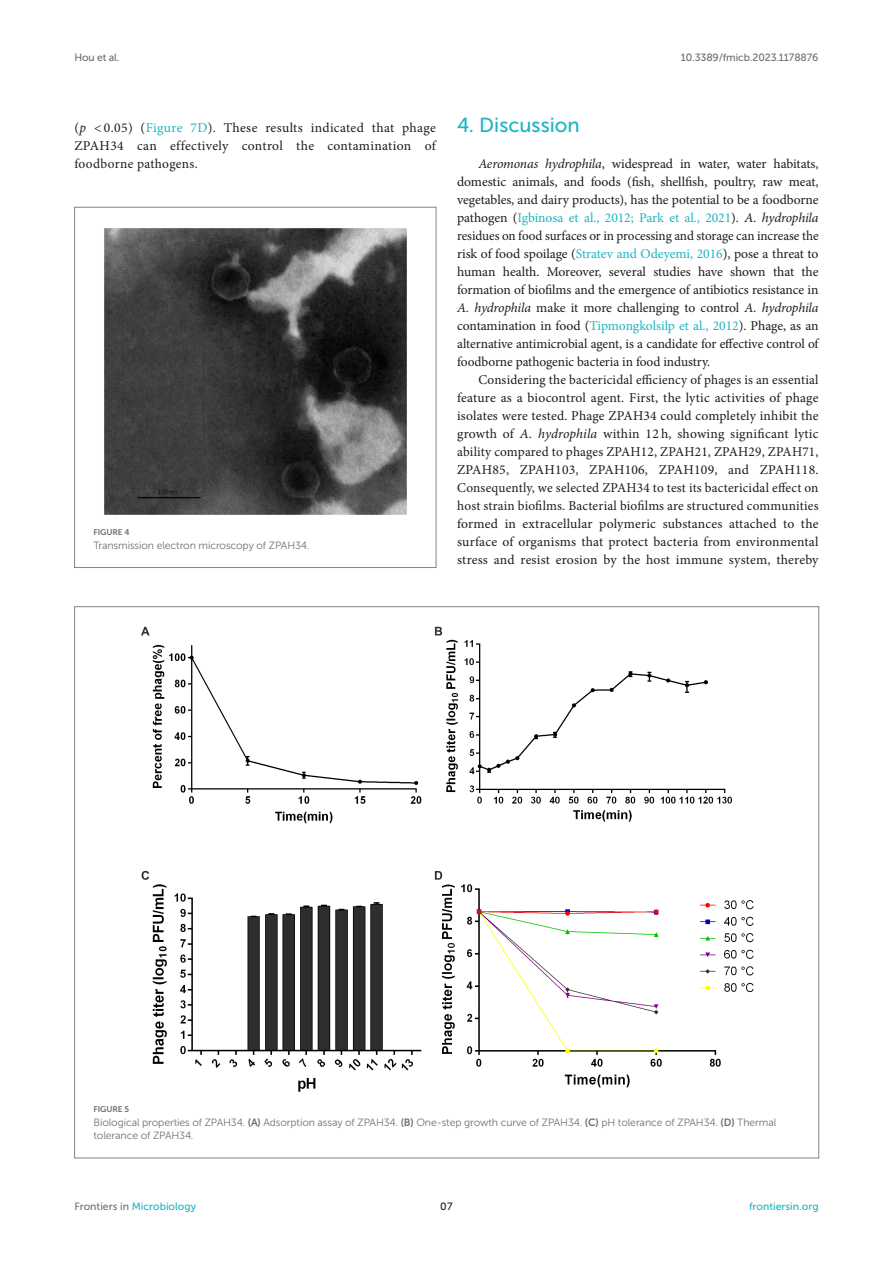
<style>
.page{position:relative;width:893px;height:1263px;background:#fff}
.page>*{position:absolute;margin:0;border:0;box-sizing:border-box;transform-origin:0 0}
.HEAD_1{font:20.25px "Museo Sans 500";color:#1db5c3}
.TEXT{font:13.5px/18px "Minion Pro";letter-spacing:.015em;color:#1b1c1b;text-align:justify}
.TEXT_FLUSH{font:13.5px/18px "Minion Pro";letter-spacing:-.005em;color:#1b1c1b;text-align:justify}
.FIG_LEG{font:10.5px/13.5px "Museo Sans 300";letter-spacing:-.01em;color:#706f70}
.t1{font:10.5px "Museo Sans 500";color:#1db5c3}
.t2{font:10.5px "Museo Sans 500";letter-spacing:-.015em;color:#706f70}
.t3{font:10.5px "Museo Sans 500";color:#1b1c1b}
.FIG_HD{font:8.25px "Museo Sans 700";letter-spacing:-.01em;color:#706f70}
.s1{font-style:italic}
.s2{color:#1db5c3}
.s3{font-family:"Museo Sans 700"}
.s4{color:#706f70}
</style>
<div class="page">
<img style="left:141px;top:626px;width:613px;height:466px">
<img style="left:104px;top:228px;width:303px;height:287px">
<div style="left:74px;top:207px;width:362px;height:361px;border:1px solid #808285"></div>
<p class="t2" style="left:74px;top:51px;width:46px">Hou et al.</p>
<p class="t2" style="left:681px;top:51px;width:139px">10.3389/fmicb.2023.1178876</p>
<p class="TEXT" style="left:74px;top:119px;width:363px">(<span class="s1">p</span> &lt; 0.05) (<span class="s2">Figure 7D</span>). These results indicated that phage ZPAH34 can effectively control the contamination of foodborne pathogens.</p>
<p class="HEAD_1" style="left:457px;top:114px;width:124px">4. Discussion</p>
<p class="TEXT_FLUSH" style="left:457px;top:155px;width:363px;text-indent:21px"><span class="s1">Aeromonas hydrophila</span>, widespread in water, water habitats, domestic animals, and foods (fish, shellfish, poultry, raw meat, vegetables, and dairy products), has the potential to be a foodborne pathogen (<span class="s2">Igbinosa et al., 2012; Park et al., 2021</span>). <span class="s1">A. hydrophila </span>residues on food surfaces or in processing and storage can increase the risk of food spoilage (<span class="s2">Stratev and Odeyemi, 2016</span>), pose a threat to human health. Moreover, several studies have shown that the formation of biofilms and the emergence of antibiotics resistance in <span class="s1">A. hydrophila</span> make it more challenging to control <span class="s1">A. hydrophila </span>contamination in food (<span class="s2">Tipmongkolsilp et al., 2012</span>). Phage, as an alternative antimicrobial agent, is a candidate for effective control of foodborne pathogenic bacteria in food industry.</p>
<p class="TEXT" style="left:457px;top:371px;width:363px;text-indent:21px">Considering the bactericidal efficiency of phages is an essential feature as a biocontrol agent. First, the lytic activities of phage isolates were tested. Phage ZPAH34 could completely inhibit the growth of <span class="s1">A. hydrophila</span> within 12 h, showing significant lytic ability compared to phages ZPAH12, ZPAH21, ZPAH29, ZPAH71, ZPAH85, ZPAH103, ZPAH106, ZPAH109, and ZPAH118.<br>Consequently, we selected ZPAH34 to test its bactericidal effect on host strain biofilms. Bacterial biofilms are structured communities formed in extracellular polymeric substances attached to the surface of organisms that protect bacteria from environmental stress and resist erosion by the host immune system, thereby</p>
<p class="FIG_HD" style="left:94px;top:528px;width:37px">FIGURE 4</p>
<p class="FIG_LEG" style="left:94px;top:538px;width:217px">Transmission electron microscopy of ZPAH34.</p>
<p class="FIG_HD" style="left:94px;top:1104px;width:37px">FIGURE 5</p>
<p class="FIG_LEG" style="left:94px;top:1115px;width:684px">Biological properties of ZPAH34. <span class="s3">(A)</span> Adsorption assay of ZPAH34. <span class="s3">(B)</span> One-step growth curve of ZPAH34. <span class="s3">(C)</span> pH tolerance of ZPAH34. <span class="s3">(D)</span> Thermal tolerance of ZPAH34.</p>
<p class="t1" style="left:74px;top:1200px;width:123px"><span class="s4">Frontiers in</span> Microbiology</p>
<p class="t3" style="left:440px;top:1200px;width:14px">07</p>
<p class="t1" style="left:749px;top:1200px;width:71px">frontiersin.org</p>
</div>
